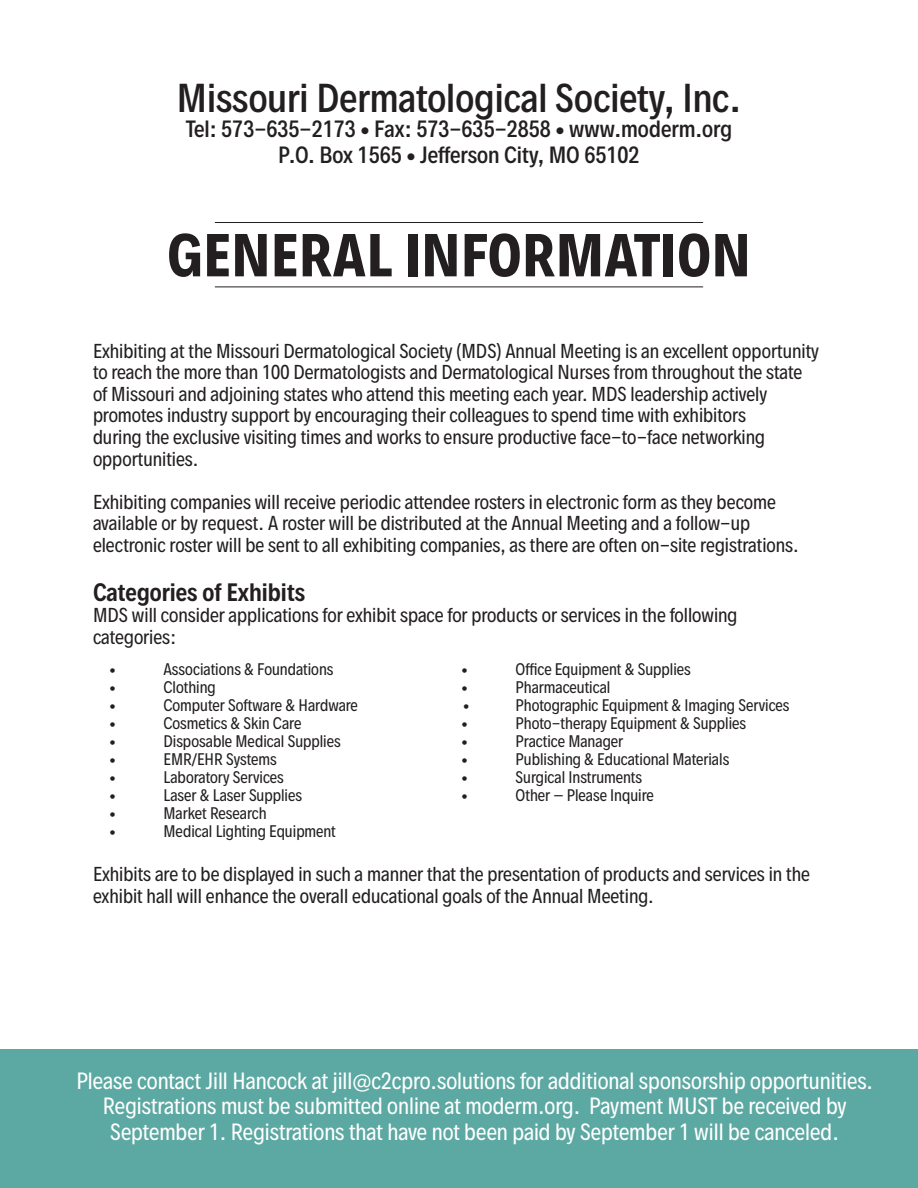
<style>
.page{position:relative;width:918px;height:1188px;background:#fff}
.page>*{position:absolute;margin:0;border:0;box-sizing:border-box;transform-origin:0 0}
.t1{font:700 54px "Decalotype";color:#231f20}
.t2{font:500 36px "Decalotype";color:#231f20}
.t3{font:600 22.5px "Decalotype";color:#231f20}
.t4{font:21px/25.2px "Decalotype";color:#fff;text-align:center}
.t5{font:500 21px/25.2px "Decalotype";color:#231f20;text-align:center}
.t6{font:18px/21.6px "Decalotype";color:#231f20}
.t7{font:15px "Decalotype";color:#231f20}
</style>
<div class="page">
<hr style="left:215px;top:222px;width:488px;height:1px;background:#231f20">
<hr style="left:215px;top:287px;width:488px;height:1px;background:#231f20">
<div style="left:0;top:1086px;width:918px;height:102px;background:#5ca8a2"></div>
<div style="left:0;top:1049px;width:918px;height:136px;background:#5ca8a2"></div>
<p class="t2" style="left:177px;top:74px;width:566px">Missouri Dermatological Society, Inc.</p>
<p class="t5" style="left:186px;top:117px;width:548px">Tel: 573-635-2173 • Fax: 573-635-2858 • www.moderm.org<br>P.O. Box 1565 • Jefferson City, MO 65102</p>
<p class="t1" style="left:167px;top:218px;width:585px">GENERAL INFORMATION</p>
<p class="t6" style="left:93px;top:340px;width:727px">Exhibiting at the Missouri Dermatological Society (MDS) Annual Meeting is an excellent opportunity to reach the more than 100 Dermatologists and Dermatological Nurses from throughout the state of Missouri and adjoining states who attend this meeting each year. MDS leadership actively promotes industry support by encouraging their colleagues to spend time with exhibitors<br>during the exclusive visiting times and works to ensure productive face-to-face networking opportunities.</p>
<p class="t6" style="left:93px;top:491px;width:707px">Exhibiting companies will receive periodic attendee rosters in electronic form as they become available or by request. A roster will be distributed at the Annual Meeting and a follow-up electronic roster will be sent to all exhibiting companies, as there are often on-site registrations.</p>
<p class="t3" style="left:93px;top:577px;width:214px">Categories of Exhibits</p>
<p class="t6" style="left:93px;top:604px;width:646px">MDS will consider applications for exhibit space for products or services in the following categories:</p>
<p class="t7" style="left:110px;top:659px;width:8px">•</p>
<p class="t7" style="left:164px;top:659px;width:171px">Associations &amp; Foundations</p>
<p class="t7" style="left:110px;top:677px;width:8px">•</p>
<p class="t7" style="left:164px;top:677px;width:54px">Clothing</p>
<p class="t7" style="left:110px;top:695px;width:8px">•</p>
<p class="t7" style="left:164px;top:695px;width:196px">Computer Software &amp; Hardware</p>
<p class="t7" style="left:110px;top:713px;width:8px">•</p>
<p class="t7" style="left:164px;top:713px;width:139px">Cosmetics &amp; Skin Care</p>
<p class="t7" style="left:110px;top:731px;width:8px">•</p>
<p class="t7" style="left:164px;top:731px;width:179px">Disposable Medical Supplies</p>
<p class="t7" style="left:110px;top:749px;width:8px">•</p>
<p class="t7" style="left:164px;top:749px;width:115px">EMR/EHR Systems</p>
<p class="t7" style="left:110px;top:767px;width:8px">•</p>
<p class="t7" style="left:164px;top:767px;width:122px">Laboratory Services</p>
<p class="t7" style="left:110px;top:785px;width:8px">•</p>
<p class="t7" style="left:164px;top:785px;width:140px">Laser &amp; Laser Supplies</p>
<p class="t7" style="left:110px;top:803px;width:8px">•</p>
<p class="t7" style="left:164px;top:803px;width:105px">Market Research</p>
<p class="t7" style="left:110px;top:821px;width:8px">•</p>
<p class="t7" style="left:164px;top:821px;width:174px">Medical Lighting Equipment</p>
<p class="t7" style="left:462px;top:659px;width:8px">•</p>
<p class="t7" style="left:516px;top:659px;width:177px">Office Equipment &amp; Supplies</p>
<p class="t7" style="left:462px;top:677px;width:8px">•</p>
<p class="t7" style="left:516px;top:677px;width:96px">Pharmaceutical</p>
<p class="t7" style="left:463px;top:695px;width:8px">•</p>
<p class="t7" style="left:516px;top:695px;width:275px">Photographic Equipment &amp; Imaging Services</p>
<p class="t7" style="left:462px;top:713px;width:8px">•</p>
<p class="t7" style="left:516px;top:713px;width:232px">Photo-therapy Equipment &amp; Supplies</p>
<p class="t7" style="left:462px;top:731px;width:8px">•</p>
<p class="t7" style="left:516px;top:731px;width:109px">Practice Manager</p>
<p class="t7" style="left:462px;top:749px;width:8px">•</p>
<p class="t7" style="left:516px;top:749px;width:215px">Publishing &amp; Educational Materials</p>
<p class="t7" style="left:462px;top:767px;width:8px">•</p>
<p class="t7" style="left:516px;top:767px;width:128px">Surgical Instruments</p>
<p class="t7" style="left:462px;top:785px;width:8px">•</p>
<p class="t7" style="left:516px;top:785px;width:140px">Other – Please Inquire</p>
<p class="t6" style="left:93px;top:864px;width:718px">Exhibits are to be displayed in such a manner that the presentation of products and services in the exhibit hall will enhance the overall educational goals of the Annual Meeting.</p>
<p class="t4" style="left:76px;top:1068px;width:798px">Please contact Jill Hancock at jill@c2cpro.solutions for additional sponsorship opportunities.<br>Registrations must be submitted online at moderm.org. Payment MUST be received by<br>September 1. Registrations that have not been paid by September 1 will be canceled.</p>
</div>
